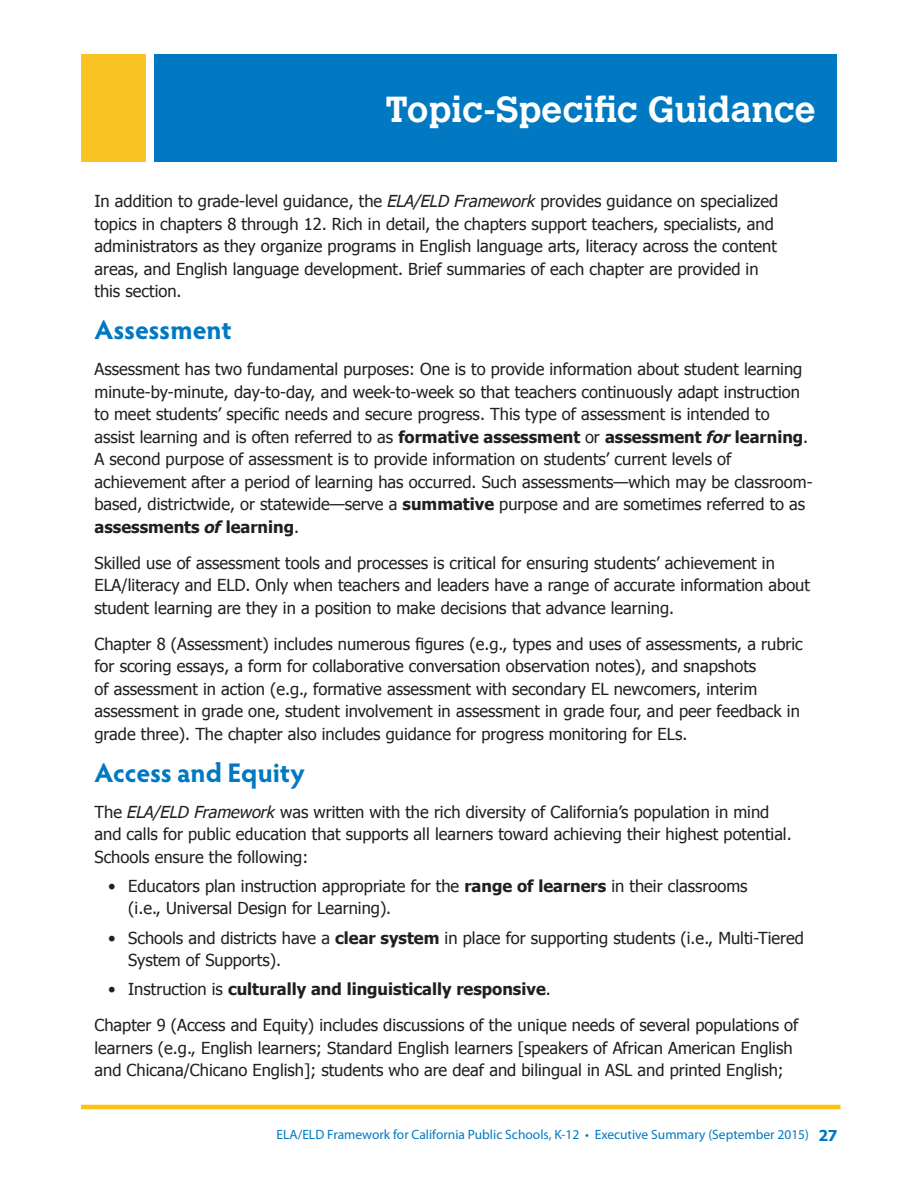
<style>
.page{position:relative;width:918px;height:1188px;background:#fff}
.page>*{position:absolute;margin:0;border:0;box-sizing:border-box;transform-origin:0 0}
.Body{font:700 36px "Calvert";color:#fff}
.Header_2{font:700 27px "Hypatia Sans Pro";letter-spacing:-.005em;color:#0079c2}
.Body-2{font:16.5px/22.5px "Tahoma";color:#231f20}
.t1{font:700 16.5px "Tahoma";color:#231f20}
.t2{font:13.5px "Myriad Pro";color:#0079c2}
.s1{font-style:italic}
.s2{font-weight:700}
.s3{font-weight:700;font-style:italic}
.s4{font-weight:400}
.s5{font-family:"Tahoma";font-weight:700;font-size:15px}
</style>
<div class="page">
<hr style="left:81px;top:1105px;width:760px;height:4px;background:#fec210">
<div style="left:81px;top:54px;width:65px;height:108px;background:#f9c423"></div>
<div style="left:154px;top:54px;width:683px;height:108px;background:#0079c2"></div>
<p class="Body" style="left:386px;top:86px;width:432px">Topic-Specific Guidance</p>
<p class="Body-2" style="left:94px;top:189px;width:685px">In addition to grade-level guidance, the <span class="s1">ELA/ELD Framework</span> provides guidance on specialized topics in chapters 8 through 12. Rich in detail, the chapters support teachers, specialists, and administrators as they organize programs in English language arts, literacy across the content areas, and English language development. Brief summaries of each chapter are provided in this section.</p>
<p class="Header_2" style="left:94px;top:311px;width:139px">Assessment</p>
<p class="Body-2" style="left:94px;top:357px;width:720px">Assessment has two fundamental purposes: One is to provide information about student learning minute-by-minute, day-to-day, and week-to-week so that teachers continuously adapt instruction to meet students’ specific needs and secure progress. This type of assessment is intended to assist learning and is often referred to as <span class="s2">formative assessment</span> or <span class="s2">assessment</span> <span class="s3">for</span> <span class="s2">learning</span>.<br>A second purpose of assessment is to provide information on students’ current levels of achievement after a period of learning has occurred. Such assessments—which may be classroom&shy;based, districtwide, or statewide—serve a <span class="s2">summative</span> purpose and are sometimes referred to as <span class="s2">assessments</span> <span class="s3">of</span> <span class="s2">learning</span>.</p>
<p class="Body-2" style="left:95px;top:551px;width:717px">Skilled use of assessment tools and processes is critical for ensuring students’ achievement in<br>ELA/literacy and ELD. Only when teachers and leaders have a range of accurate information about student learning are they in a position to make decisions that advance learning.</p>
<p class="Body-2" style="left:95px;top:632px;width:710px">Chapter 8 (Assessment) includes numerous figures (e.g., types and uses of assessments, a rubric for scoring essays, a form for collaborative conversation observation notes), and snapshots<br>of assessment in action (e.g., formative assessment with secondary EL newcomers, interim assessment in grade one, student involvement in assessment in grade four, and peer feedback in grade three). The chapter also includes guidance for progress monitoring for ELs.</p>
<p class="Header_2" style="left:94px;top:753px;width:212px">Access and Equity</p>
<p class="Body-2" style="left:94px;top:800px;width:699px">The <span class="s1">ELA/ELD Framework</span> was written with the rich diversity of California’s population in mind and calls for public education that supports all learners toward achieving their highest potential.<br>Schools ensure the following:</p>
<p class="Body-2" style="left:128px;top:874px;width:621px;text-indent:-20px">• Educators plan instruction appropriate for the <span class="s2">range of learners</span> in their classrooms (i.e., Universal Design for Learning).</p>
<p class="Body-2" style="left:128px;top:926px;width:677px;text-indent:-20px">• Schools and districts have a <span class="s2">clear system</span> in place for supporting students (i.e., Multi-Tiered<br>System of Supports).</p>
<p class="t1" style="left:108px;top:978px;width:444px"><span class="s4">• Instruction is</span> culturally and linguistically responsive<span class="s4">.</span></p>
<p class="Body-2" style="left:94px;top:1013px;width:705px">Chapter 9 (Access and Equity) includes discussions of the unique needs of several populations of learners (e.g., English learners; Standard English learners [speakers of African American English and Chicana/Chicano English]; students who are deaf and bilingual in ASL and printed English;</p>
<p class="t2" style="left:276px;top:1127px;width:563px">ELA/ELD Framework for California Public Schools, K-12 • Executive Summary (September 2015) <span class="s5">27</span></p>
</div>
